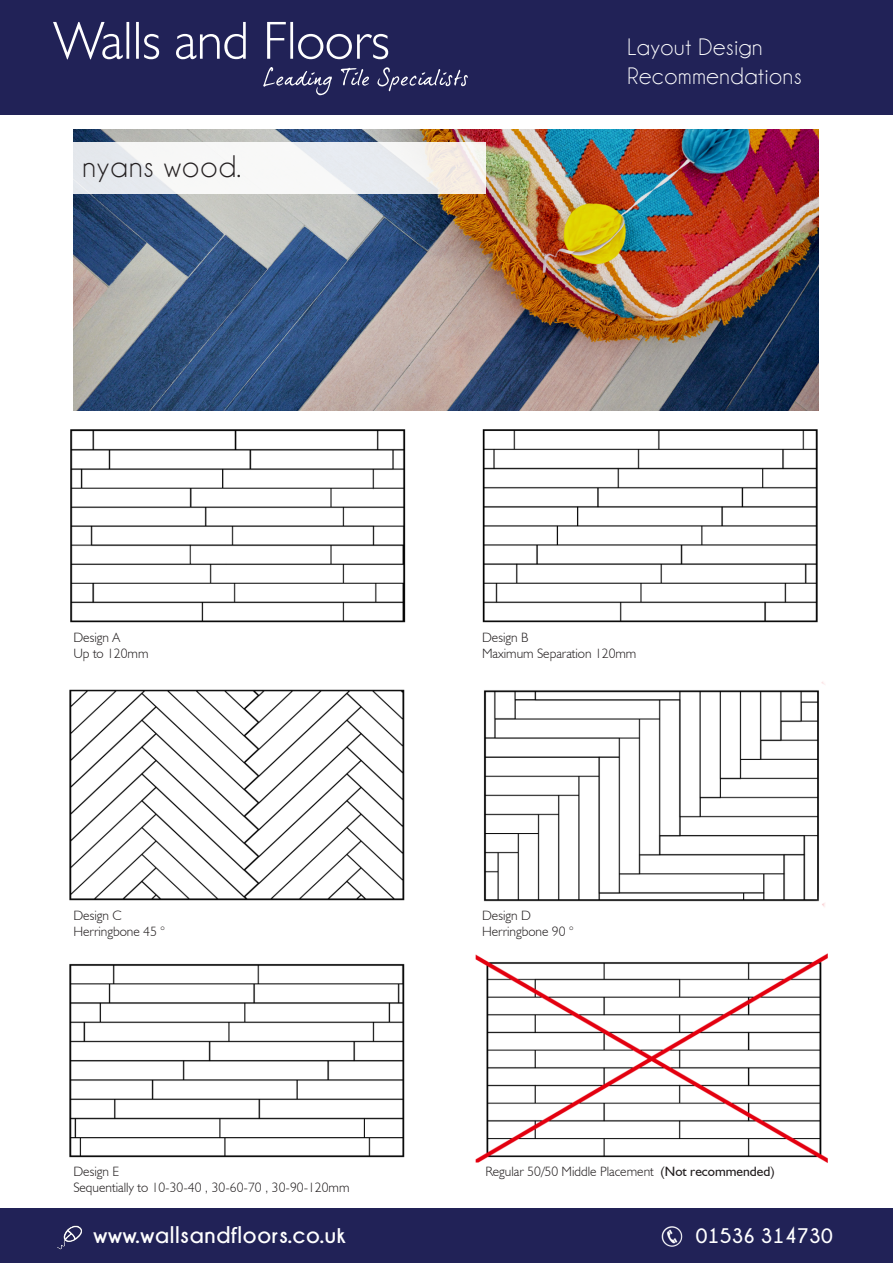
<style>
.page{position:relative;width:893px;height:1263px;background:#fff}
.page>*{position:absolute;margin:0;border:0;box-sizing:border-box;transform-origin:0 0}
.t1{font:31.5px "Champagne&Limousines";letter-spacing:.04em;color:#231f20}
.t2{font:24px "Champagne&Limousines";letter-spacing:.03em;color:#fff}
.t3{font:700 24px "Champagne&Limousines";letter-spacing:.03em;color:#fff}
.t4{font:700 21px "Champagne&Limousines";letter-spacing:.01em;color:#fff}
.t5{font:300 13.5px "Humanist 521 BT";color:#231f20}
.s1{font-weight:400}
</style>
<div class="page">
<div style="left:0;top:0;width:893px;height:115px;background:#212257"></div>
<div style="left:0;top:1209px;width:893px;height:54px;background:#212257"></div>
<img style="left:73px;top:130px;width:746px;height:281px">
<svg style="left:53px;top:22px;width:335px;height:37px"></svg>
<svg style="left:263px;top:67px;width:205px;height:28px"></svg>
<img style="left:661px;top:1226px;width:22px;height:21px">
<img style="left:57px;top:1225px;width:25px;height:25px">
<img style="left:69px;top:430px;width:759px;height:733px">
<div style="left:48px;top:142px;width:437px;height:52px;background:linear-gradient(to right,#f1f4f8,#f1eeec)"></div>
<p class="t1" style="left:82px;top:151px;width:160px">nyans wood.</p>
<p class="t2" style="left:628px;top:35px;width:136px">Layout Design</p>
<p class="t2" style="left:628px;top:64px;width:175px">Recommendations</p>
<p class="t5" style="left:73px;top:629px;width:48px">Design A</p>
<p class="t5" style="left:482px;top:629px;width:48px">Design B</p>
<p class="t5" style="left:73px;top:645px;width:77px">Up to 120mm</p>
<p class="t5" style="left:482px;top:645px;width:156px">Maximum Separation 120mm</p>
<p class="t5" style="left:73px;top:907px;width:50px">Design C</p>
<p class="t5" style="left:482px;top:907px;width:50px">Design D</p>
<p class="t5" style="left:73px;top:923px;width:93px">Herringbone 45 °</p>
<p class="t5" style="left:482px;top:923px;width:93px">Herringbone 90 °</p>
<p class="t5" style="left:73px;top:1162px;width:47px">Design E</p>
<p class="t5" style="left:485px;top:1162px;width:291px">Regular 50/50 Middle Placement <span class="s1">(Not recommended)</span></p>
<p class="t5" style="left:73px;top:1179px;width:278px">Sequentially to 10-30-40 , 30-60-70 , 30-90-120mm</p>
<p class="t3" style="left:94px;top:1221px;width:253px">www.wallsandfloors.co.uk</p>
<p class="t4" style="left:696px;top:1224px;width:138px">01536 314730</p>
</div>
